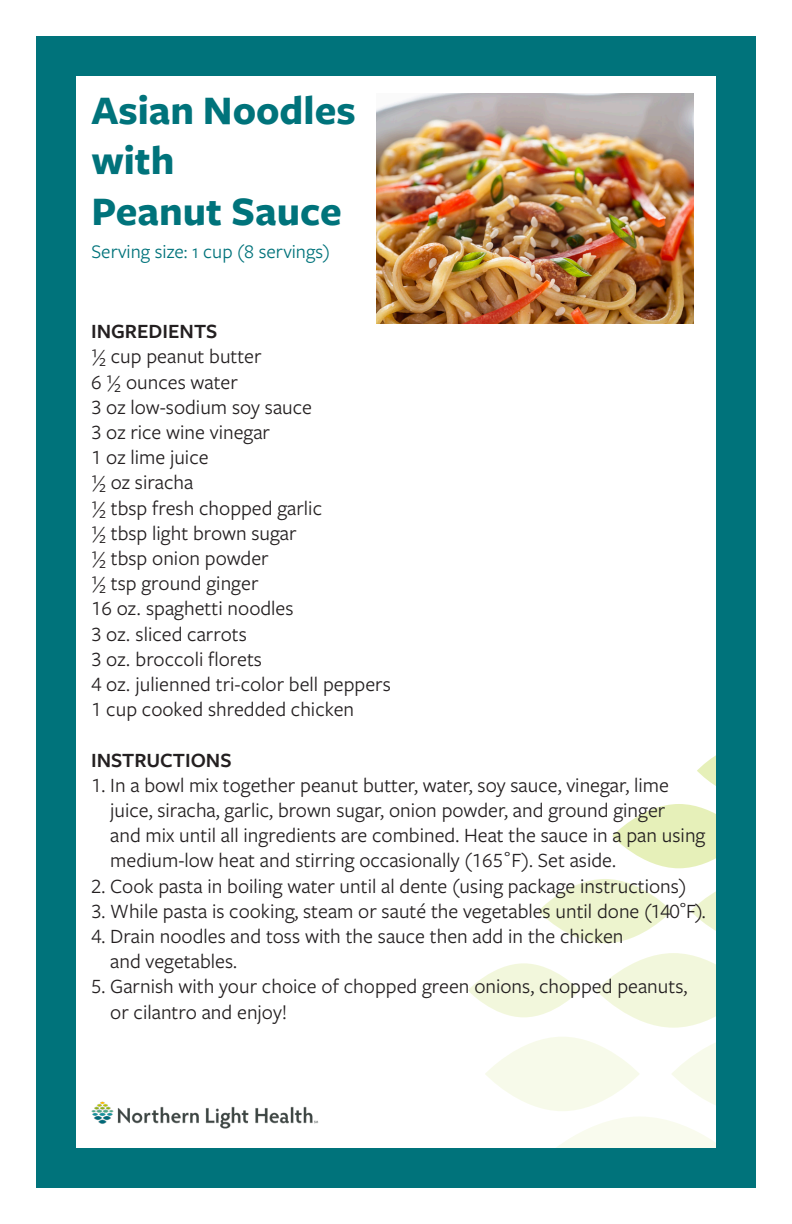
<style>
.page{position:relative;width:792px;height:1224px;background:#fff}
.page>*{position:absolute;margin:0;border:0;box-sizing:border-box;transform-origin:0 0}
.t1{font:700 42px "Freight Sans Pro";color:#00737b}
.t2{font:21px/25.2px "Freight Sans Pro";color:#231f20}
.t3{font:600 21px "Freight Sans Pro";color:#231f20}
.t4{font:20px "Freight Sans Pro";color:#00737b}
</style>
<div class="page">
<div style="left:36px;top:36px;width:720px;height:1152px;border:40px solid #00737b"></div>
<svg style="left:538px;top:879px;width:134px;height:64px;background:#eff5d5"></svg>
<svg style="left:690px;top:879px;width:26px;height:64px"></svg>
<svg style="left:612px;top:742px;width:104px;height:126px"></svg>
<svg style="left:468px;top:963px;width:112px;height:54px;background:#f3f8e0"></svg>
<svg style="left:532px;top:953px;width:184px;height:195px"></svg>
<svg style="left:485px;top:1037px;width:155px;height:74px;fill:#f7faea"></svg>
<img style="left:376px;top:94px;width:318px;height:230px">
<img style="left:91px;top:1101px;width:228px;height:28px">
<p class="t1" style="left:92px;top:81px;width:266px">Asian Noodles</p>
<p class="t1" style="left:92px;top:132px;width:85px">with</p>
<p class="t1" style="left:92px;top:182px;width:252px">Peanut Sauce</p>
<p class="t4" style="left:92px;top:238px;width:240px">Serving size: 1 cup (8 servings)</p>
<p class="t3" style="left:91px;top:317px;width:128px">INGREDIENTS</p>
<p class="t2" style="left:91px;top:343px;width:172px">½ cup peanut butter</p>
<p class="t2" style="left:91px;top:368px;width:148px">6 ½ ounces water</p>
<p class="t2" style="left:91px;top:394px;width:223px">3 oz low-sodium soy sauce</p>
<p class="t2" style="left:91px;top:419px;width:181px">3 oz rice wine vinegar</p>
<p class="t2" style="left:91px;top:444px;width:119px">1 oz lime juice</p>
<p class="t2" style="left:91px;top:469px;width:104px">½ oz siracha</p>
<p class="t2" style="left:91px;top:494px;width:233px">½ tbsp fresh chopped garlic</p>
<p class="t2" style="left:91px;top:520px;width:207px">½ tbsp light brown sugar</p>
<p class="t2" style="left:91px;top:545px;width:179px">½ tbsp onion powder</p>
<p class="t2" style="left:91px;top:570px;width:169px">½ tsp ground ginger</p>
<p class="t2" style="left:91px;top:595px;width:204px">16 oz. spaghetti noodles</p>
<p class="t2" style="left:91px;top:620px;width:157px">3 oz. sliced carrots</p>
<p class="t2" style="left:91px;top:646px;width:173px">3 oz. broccoli florets</p>
<p class="t2" style="left:91px;top:671px;width:301px">4 oz. julienned tri-color bell peppers</p>
<p class="t2" style="left:91px;top:696px;width:265px">1 cup cooked shredded chicken</p>
<p class="t3" style="left:91px;top:746px;width:142px">INSTRUCTIONS</p>
<p class="t2" style="left:110px;top:772px;width:597px;text-indent:-19px">1. In a bowl mix together peanut butter, water, soy sauce, vinegar, lime juice, siracha, garlic, brown sugar, onion powder, and ground ginger<br>and mix until all ingredients are combined. Heat the sauce in a pan using medium-low heat and stirring occasionally (165˚F). Set aside.</p>
<p class="t2" style="left:91px;top:872px;width:597px">2. Cook pasta in boiling water until al dente (using package instructions)</p>
<p class="t2" style="left:91px;top:898px;width:616px">3. While pasta is cooking, steam or sauté the vegetables until done (140˚F).</p>
<p class="t2" style="left:110px;top:923px;width:515px;text-indent:-19px">4. Drain noodles and toss with the sauce then add in the chicken and vegetables.</p>
<p class="t2" style="left:110px;top:973px;width:579px;text-indent:-19px">5. Garnish with your choice of chopped green onions, chopped peanuts, or cilantro and enjoy!</p>
</div>
